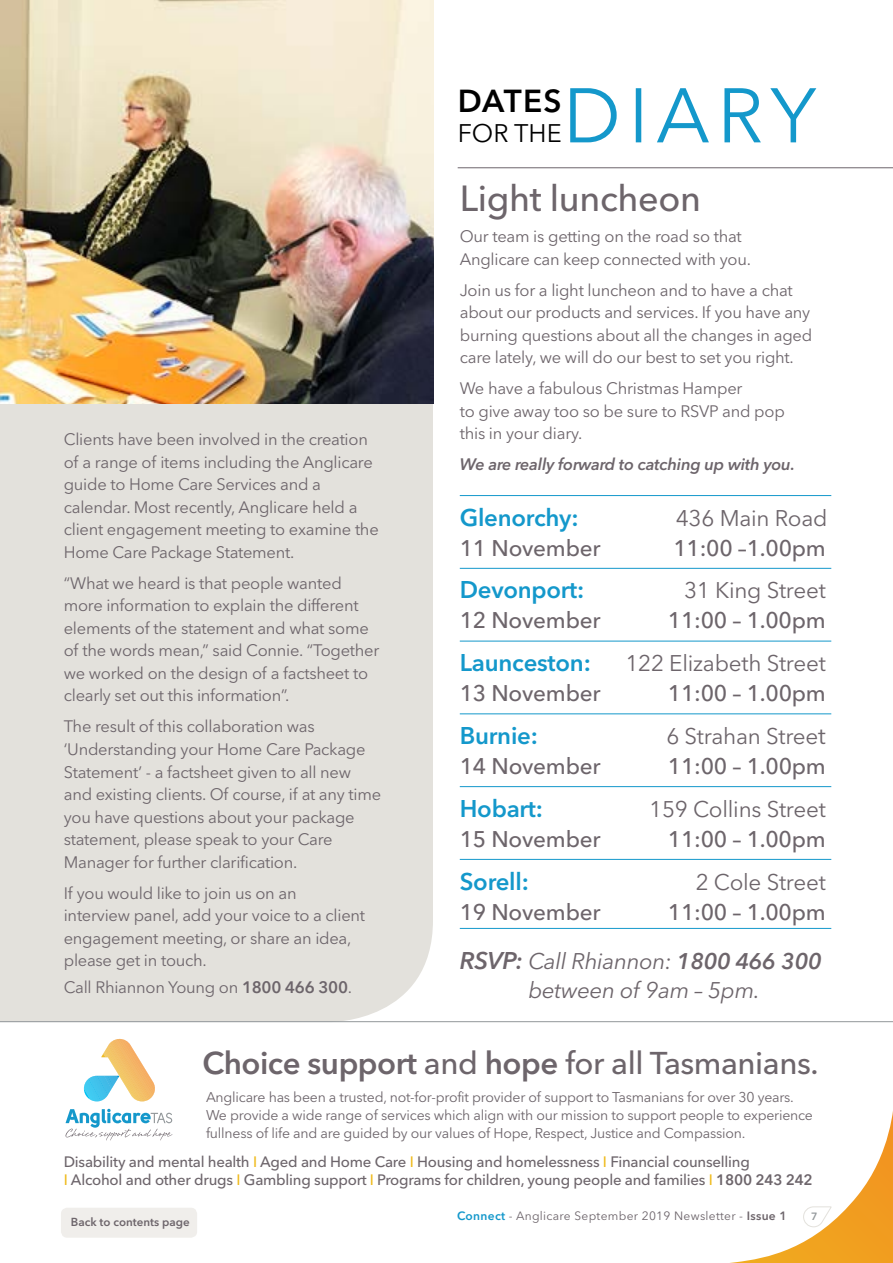
<style>
.page{position:relative;width:893px;height:1263px;background:#fff}
.page>*{position:absolute;margin:0;border:0;box-sizing:border-box;transform-origin:0 0}
.t1{font:500 36px "Avenir Next LT Pro";letter-spacing:-.01em;color:#6d656b}
.t2{font:600 31.5px "Avenir Next LT Pro";letter-spacing:.03em;color:#000}
.t3{font:500 31.2px "Avenir Next LT Pro";letter-spacing:-.015em;color:#6d656b}
.t4{font:25.2px "Avenir Next LT Pro";color:#000}
.t5{font:600 24px "Avenir Next LT Pro";letter-spacing:-.01em;color:#1498cb}
.t6{font:500 22.5px "Avenir Next LT Pro";letter-spacing:-.01em;color:#6d656b}
.t7{font:22.5px "Avenir Next LT Pro";letter-spacing:-.01em;color:#6d656b}
.t8{font:italic 22.5px/28.5px "Avenir Next LT Pro";letter-spacing:-.015em;color:#6d656b;text-align:center}
.t9{font:16.5px/22.5px "Avenir Next LT Pro";letter-spacing:-.015em;color:#6d656b}
.t10{font:italic 600 16.5px "Avenir Next LT Pro";letter-spacing:-.015em;color:#6d656b}
.t11{font:500 15px/18px "Avenir Next LT Pro";letter-spacing:-.015em;color:#6d656b}
.t12{font:14.1px/18px "Avenir Next LT Pro";letter-spacing:-.015em;color:#6d656b}
.t13{font:12px "Avenir Next LT Pro";letter-spacing:.025em;color:#6d656b}
.t14{font:600 11.55px "Avenir Next LT Pro";color:#6d656b}
.t15{font:600 10.5px "Avenir Next LT Pro";color:#92979a}
.s1{font-weight:600}
.s2{font-size:24px}
.s3{font-weight:600;font-size:24px}
.s4{color:#efba1c}
.s5{font-weight:600;color:#1498cb}
</style>
<div class="page">
<div style="left:0;top:404px;width:433px;height:617px;background:#e3e1dc"></div>
<img style="left:0;top:0;width:434px;height:404px">
<svg style="left:570px;top:88px;width:246px;height:54px"></svg>
<hr style="left:458px;top:167px;width:435px;height:1px;background:#6d656b">
<hr style="left:460px;top:495px;width:371px;height:1px;background:#1498cb">
<hr style="left:460px;top:568px;width:371px;height:1px;background:#1498cb">
<hr style="left:460px;top:641px;width:371px;height:1px;background:#1498cb">
<hr style="left:460px;top:713px;width:371px;height:1px;background:#1498cb">
<hr style="left:460px;top:786px;width:371px;height:1px;background:#1498cb">
<hr style="left:460px;top:859px;width:371px;height:1px;background:#1498cb">
<hr style="left:460px;top:928px;width:371px;height:1px;background:#1498cb">
<svg style="left:84px;top:1039px;width:71px;height:62px"></svg>
<svg style="left:66px;top:1109px;width:106px;height:31px"></svg>
<hr style="left:0;top:1021px;width:893px;height:1px;background:#92979a">
<svg style="left:570px;top:1021px;width:323px;height:242px"></svg>
<svg style="left:803px;top:1206px;width:29px;height:21px"></svg>
<div style="left:61px;top:1208px;width:136px;height:30px;background:#f0eeeb;border-radius:6px"></div>
<p class="t9" style="left:64px;top:428px;width:316px">Clients have been involved in the creation of a range of items including the Anglicare guide to Home Care Services and a calendar. Most recently, Anglicare held a client engagement meeting to examine the Home Care Package Statement.</p>
<p class="t9" style="left:64px;top:572px;width:317px">“What we heard is that people wanted more information to explain the different elements of the statement and what some of the words mean,” said Connie. “Together we worked on the design of a factsheet to clearly set out this information”.</p>
<p class="t9" style="left:64px;top:715px;width:319px">The result of this collaboration was ‘Understanding your Home Care Package Statement’ - a factsheet given to all new and existing clients. Of course, if at any time you have questions about your package statement, please speak to your Care Manager for further clarification.</p>
<p class="t9" style="left:64px;top:881px;width:303px">If you would like to join us on an interview panel, add your voice to a client engagement meeting, or share an idea, please get in touch.</p>
<p class="t9" style="left:64px;top:976px;width:290px">Call Rhiannon Young on <span class="s1">1800 466 300</span>.</p>
<h2 class="t2" style="left:458px;top:82px;width:106px">DATES</h2>
<h3 class="t4" style="left:458px;top:119px;width:105px">FOR THE</h3>
<h1 class="t1" style="left:460px;top:177px;width:243px">Light luncheon</h1>
<p class="t9" style="left:460px;top:225px;width:293px">Our team is getting on the road so that<br>Anglicare can keep connected with you.</p>
<p class="t9" style="left:460px;top:279px;width:354px">Join us for a light luncheon and to have a chat about our products and services. If you have any burning questions about all the changes in aged care lately, we will do our best to set you right.</p>
<p class="t9" style="left:460px;top:377px;width:327px">We have a fabulous Christmas Hamper<br>to give away too so be sure to RSVP and pop this in your diary.</p>
<p class="t10" style="left:460px;top:454px;width:337px">We are really forward to catching up with you.</p>
<h3 class="t5" style="left:460px;top:503px;width:120px">Glenorchy:</h3>
<h3 class="t7" style="left:676px;top:504px;width:153px">436 Main Road</h3>
<h3 class="t6" style="left:460px;top:534px;width:142px">11 November</h3>
<h3 class="t6" style="left:673px;top:534px;width:154px">11:00 –1.00pm</h3>
<h3 class="t5" style="left:460px;top:575px;width:126px">Devonport:</h3>
<h3 class="t7" style="left:684px;top:577px;width:143px">31 King Street</h3>
<h3 class="t6" style="left:460px;top:607px;width:142px">12 November</h3>
<h3 class="t6" style="left:668px;top:607px;width:159px">11:00 – 1.00pm</h3>
<h3 class="t5" style="left:460px;top:648px;width:133px">Launceston:</h3>
<h3 class="t7" style="left:625px;top:650px;width:202px">122 Elizabeth Street</h3>
<h3 class="t6" style="left:460px;top:680px;width:142px">13 November</h3>
<h3 class="t6" style="left:668px;top:680px;width:159px">11:00 – 1.00pm</h3>
<h3 class="t5" style="left:460px;top:721px;width:80px">Burnie:</h3>
<h3 class="t7" style="left:666px;top:723px;width:161px">6 Strahan Stree<span class="s2">t</span></h3>
<h3 class="t6" style="left:460px;top:753px;width:142px">14 November</h3>
<h3 class="t6" style="left:668px;top:753px;width:159px">11:00 – 1.00pm</h3>
<h3 class="t5" style="left:460px;top:794px;width:85px">Hobart:</h3>
<h3 class="t7" style="left:649px;top:795px;width:178px">159 Collins Street</h3>
<h3 class="t6" style="left:460px;top:825px;width:142px">15 November</h3>
<h3 class="t6" style="left:668px;top:825px;width:159px">11:00 – 1.00pm</h3>
<h3 class="t5" style="left:460px;top:866px;width:71px">Sorell:</h3>
<h3 class="t7" style="left:696px;top:868px;width:132px">2 Cole Street</h3>
<h3 class="t6" style="left:460px;top:898px;width:142px">19 November</h3>
<h3 class="t6" style="left:668px;top:898px;width:159px">11:00 – 1.00pm</h3>
<h3 class="t8" style="left:460px;top:947px;width:363px"><span class="s3">RSVP:</span> Call Rhiannon: <span class="s1">1800 466 300 </span>between of 9am – 5pm.</h3>
<h3 class="t3" style="left:202px;top:1044px;width:618px"><span class="s1">Choice support</span> and <span class="s1">hope</span> for all Tasmanians.</h3>
<p class="t12" style="left:206px;top:1088px;width:608px">Anglicare has been a trusted, not-for-profit provider of support to Tasmanians for over 30 years.<br>We provide a wide range of services which align with our mission to support people to experience fullness of life and are guided by our values of Hope, Respect, Justice and Compassion.</p>
<p class="t11" style="left:64px;top:1153px;width:750px">Disability and mental health <span class="s4">I</span> Aged and Home Care <span class="s4">I</span> Housing and homelessness <span class="s4">I</span> Financial counselling<br><span class="s4">I</span> Alcohol and other drugs <span class="s4">I</span> Gambling support <span class="s4">I</span> Programs for children, young people and families <span class="s4">I</span> <span class="s1">1800 243 242</span></p>
<p class="t14" style="left:71px;top:1215px;width:120px">Back to contents page</p>
<p class="t13" style="left:457px;top:1209px;width:331px"><span class="s5">Connect</span> - Anglicare September 2019 Newsletter - <span class="s1">Issue 1</span></p>
<p class="t15" style="left:811px;top:1210px;width:8px">7</p>
</div>
